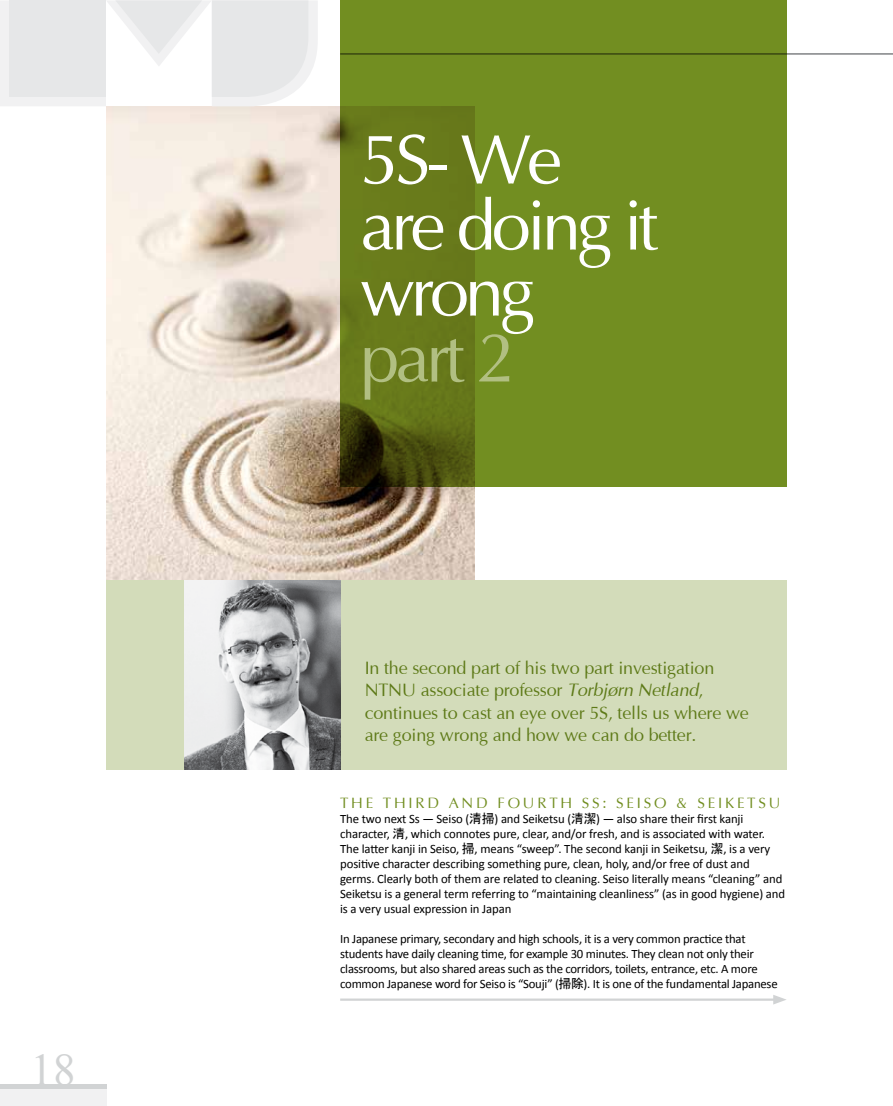
<style>
.page{position:relative;width:893px;height:1106px;background:#fff}
.page>*{position:absolute;margin:0;border:0;box-sizing:border-box;transform-origin:0 0}
.t1{font:70.5px/66px "Opulent";letter-spacing:-.06em;color:#fff}
.t2{font:70.5px "Opulent";color:#b1bf82}
.t3{font:45px "Times New Roman";color:#d1d3d4}
.t4{font:18px/22.5px "Opulent";letter-spacing:-.01em;color:#728e21}
.t5{font:15px "Opulent";letter-spacing:.185em;color:#728e21}
.t6{font:12.75px/15px "Calibri";letter-spacing:-.015em;color:#000}
.s1{font-style:italic}
.s2{font-family:"MS Gothic"}
</style>
<div class="page">
<img style="left:106px;top:106px;width:369px;height:474px">
<div style="left:0;top:1086px;width:106px;height:20px;background:#f1f1f2"></div>
<hr style="left:0;top:1084px;width:106px;height:4px;background:#d1d3d4">
<hr style="left:340px;top:53px;width:553px;height:2px;background:#808285">
<svg style="left:0;top:0;width:318px;height:106px"></svg>
<div style="left:106px;top:580px;width:681px;height:190px;background:#d3dcba"></div>
<svg style="left:340px;top:0;width:447px;height:487px;background:#6d861e"></svg>
<hr style="left:340px;top:998px;width:437px;height:2px;background:#d1d3d4">
<svg style="left:773px;top:995px;width:13px;height:9px"></svg>
<img style="left:184px;top:580px;width:156px;height:190px">
<h2 class="t3" style="left:31px;top:1039px;width:46px">18</h2>
<h1 class="t1" style="left:360px;top:127px;width:300px">5S- We are doing it wrong</h1>
<h1 class="t2" style="left:360px;top:316px;width:157px">part 2</h1>
<h3 class="t4" style="left:365px;top:656px;width:386px">In the second part of his two part investigation NTNU associate professor <span class="s1">Torbjørn Netland</span>, continues to cast an eye over 5S, tells us where we are going wrong and how we can do better.</h3>
<p class="t5" style="left:340px;top:794px;width:442px">THE THIRD AND FOURTH SS: SEISO &amp; SEIKETSU</p>
<p class="t6" style="left:340px;top:810px;width:446px">The two next Ss — Seiso (<span class="s2">清掃</span>) and Seiketsu (<span class="s2">清潔</span>) — also share their first kanji character, <span class="s2">清</span>, which connotes pure, clear, and/or fresh, and is associated with water.<br>The latter kanji in Seiso, <span class="s2">掃</span>, means “sweep”. The second kanji in Seiketsu, <span class="s2">潔</span>, is a very positive character describing something pure, clean, holy, and/or free of dust and germs. Clearly both of them are related to cleaning. Seiso literally means “cleaning” and Seiketsu is a general term referring to “maintaining cleanliness” (as in good hygiene) and is a very usual expression in Japan</p>
<p class="t6" style="left:340px;top:930px;width:439px">In Japanese primary, secondary and high schools, it is a very common practice that students have daily cleaning time, for example 30 minutes. They clean not only their classrooms, but also shared areas such as the corridors, toilets, entrance, etc. A more common Japanese word for Seiso is “Souji” (<span class="s2">掃除</span>). It is one of the fundamental Japanese</p>
</div>
